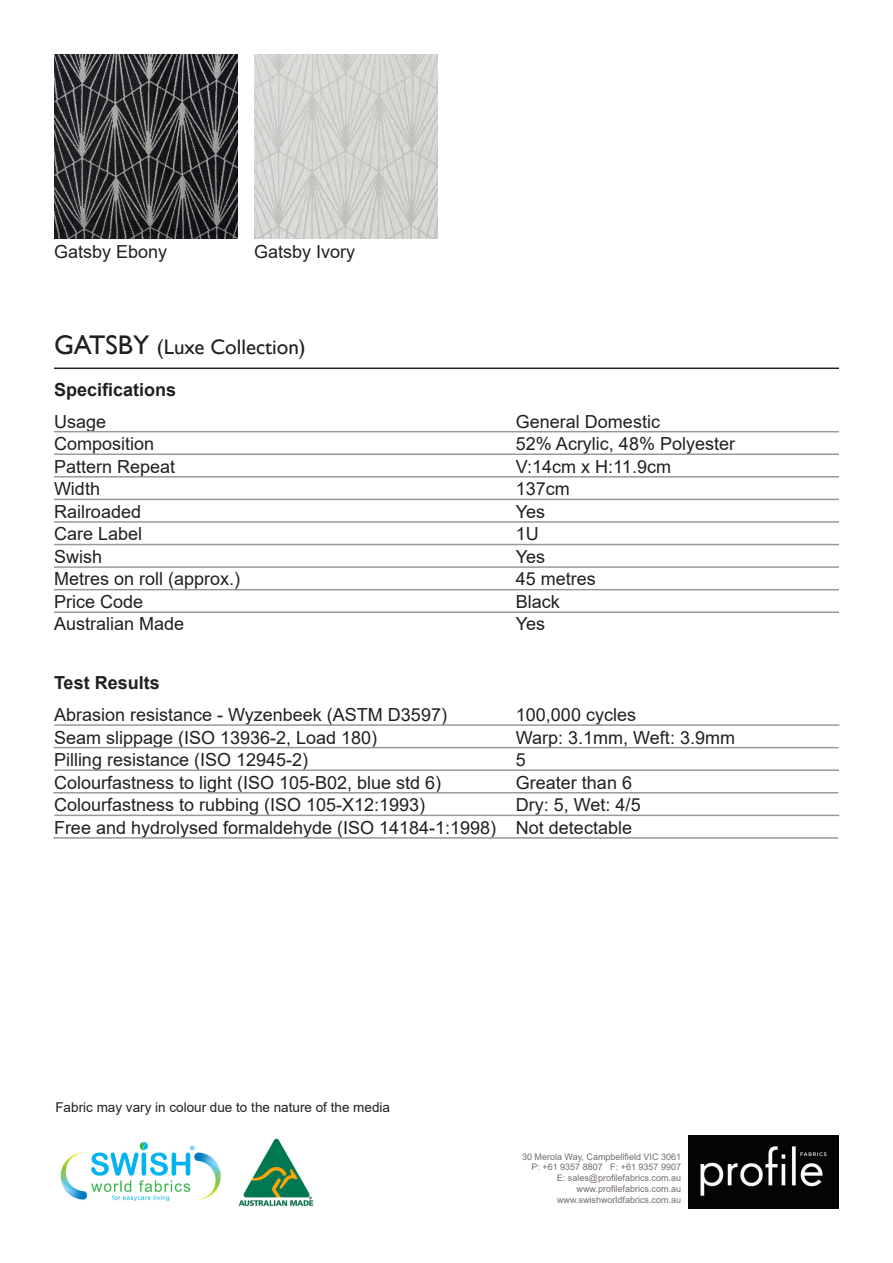
<style>
.page{position:relative;width:893px;height:1263px;background:#fff}
.page>*{position:absolute;margin:0;border:0;box-sizing:border-box;transform-origin:0 0}
.t1{font:21px "Gill Sans";color:#231f20}
.t2{font:18px "Arial";color:#231f20}
.t3{font:700 18px "Arial";color:#231f20}
.t4{font:13.5px "Arial";color:#231f20}
.t5{font:9px "Arial";color:#746c6a}
.s1{font-size:27px}
</style>
<div class="page">
<img style="left:254px;top:54px;width:183px;height:184px">
<img style="left:54px;top:54px;width:183px;height:184px">
<hr style="left:54px;top:367px;width:785px;height:2px;background:#231f20">
<img style="left:60px;top:1141px;width:161px;height:61px">
<img style="left:689px;top:1136px;width:150px;height:73px">
<hr style="left:54px;top:453px;width:785px;height:2px;background:#97999c">
<hr style="left:54px;top:476px;width:785px;height:2px;background:#97999c">
<hr style="left:54px;top:499px;width:785px;height:1px;background:#97999c">
<hr style="left:54px;top:521px;width:785px;height:2px;background:#97999c">
<hr style="left:54px;top:544px;width:785px;height:1px;background:#97999c">
<hr style="left:54px;top:566px;width:785px;height:2px;background:#97999c">
<hr style="left:54px;top:589px;width:785px;height:1px;background:#97999c">
<hr style="left:54px;top:611px;width:785px;height:2px;background:#97999c">
<hr style="left:54px;top:431px;width:785px;height:1px;background:#97999c">
<hr style="left:54px;top:724px;width:785px;height:2px;background:#97999c">
<hr style="left:54px;top:747px;width:785px;height:1px;background:#97999c">
<hr style="left:54px;top:769px;width:785px;height:2px;background:#97999c">
<hr style="left:53px;top:792px;width:785px;height:1px;background:#97999c">
<hr style="left:54px;top:815px;width:785px;height:1px;background:#97999c">
<hr style="left:53px;top:837px;width:785px;height:2px;background:#97999c">
<img style="left:238px;top:1138px;width:76px;height:69px">
<p class="t2" style="left:54px;top:239px;width:115px">Gatsby Ebony</p>
<p class="t2" style="left:254px;top:239px;width:103px">Gatsby Ivory</p>
<p class="t1" style="left:54px;top:335px;width:253px"><span class="s1">GATSBY</span> (Luxe Collection)</p>
<p class="t3" style="left:54px;top:377px;width:124px">Specifications</p>
<p class="t2" style="left:54px;top:409px;width:54px">Usage</p>
<p class="t2" style="left:54px;top:432px;width:102px">Composition</p>
<p class="t2" style="left:54px;top:454px;width:123px">Pattern Repeat</p>
<p class="t2" style="left:54px;top:477px;width:48px">Width</p>
<p class="t2" style="left:54px;top:499px;width:89px">Railroaded</p>
<p class="t2" style="left:54px;top:522px;width:90px">Care Label</p>
<p class="t2" style="left:54px;top:544px;width:50px">Swish</p>
<p class="t2" style="left:54px;top:567px;width:188px">Metres on roll (approx.)</p>
<p class="t2" style="left:54px;top:589px;width:91px">Price Code</p>
<p class="t2" style="left:54px;top:612px;width:132px">Australian Made</p>
<p class="t3" style="left:54px;top:670px;width:107px">Test Results</p>
<p class="t2" style="left:54px;top:702px;width:394px">Abrasion resistance - Wyzenbeek (ASTM D3597)</p>
<p class="t2" style="left:54px;top:725px;width:325px">Seam slippage (ISO 13936-2, Load 180)</p>
<p class="t2" style="left:54px;top:747px;width:256px">Pilling resistance (ISO 12945-2)</p>
<p class="t2" style="left:54px;top:770px;width:389px">Colourfastness to light (ISO 105-B02, blue std 6)</p>
<p class="t2" style="left:54px;top:792px;width:373px">Colourfastness to rubbing (ISO 105-X12:1993)</p>
<p class="t2" style="left:54px;top:815px;width:444px">Free and hydrolysed formaldehyde (ISO 14184-1:1998)</p>
<p class="t2" style="left:516px;top:409px;width:146px">General Domestic</p>
<p class="t2" style="left:516px;top:432px;width:221px">52% Acrylic, 48% Polyester</p>
<p class="t2" style="left:516px;top:454px;width:157px">V:14cm x H:11.9cm</p>
<p class="t2" style="left:516px;top:477px;width:56px">137cm</p>
<p class="t2" style="left:516px;top:499px;width:31px">Yes</p>
<p class="t2" style="left:516px;top:522px;width:25px">1U</p>
<p class="t2" style="left:516px;top:544px;width:31px">Yes</p>
<p class="t2" style="left:516px;top:567px;width:82px">45 metres</p>
<p class="t2" style="left:516px;top:589px;width:46px">Black</p>
<p class="t2" style="left:516px;top:612px;width:31px">Yes</p>
<p class="t2" style="left:516px;top:702px;width:122px">100,000 cycles</p>
<p class="t2" style="left:516px;top:725px;width:221px">Warp: 3.1mm, Weft: 3.9mm</p>
<p class="t2" style="left:516px;top:747px;width:12px">5</p>
<p class="t2" style="left:516px;top:770px;width:118px">Greater than 6</p>
<p class="t2" style="left:516px;top:792px;width:126px">Dry: 5, Wet: 4/5</p>
<p class="t2" style="left:516px;top:815px;width:118px">Not detectable</p>
<p class="t4" style="left:55px;top:1098px;width:336px">Fabric may vary in colour due to the nature of the media</p>
<p class="t5" style="left:522px;top:1150px;width:161px">30 Merola Way, Campbellfield VIC 3061</p>
<p class="t5" style="left:531px;top:1161px;width:151px">P: +61 9357 8807 F: +61 9357 9907</p>
<p class="t5" style="left:557px;top:1172px;width:126px">E: sales@profilefabrics.com.au</p>
<p class="t5" style="left:576px;top:1183px;width:106px">www.profilefabrics.com.au</p>
<p class="t5" style="left:557px;top:1193px;width:126px">www.swishworldfabrics.com.au</p>
</div>
